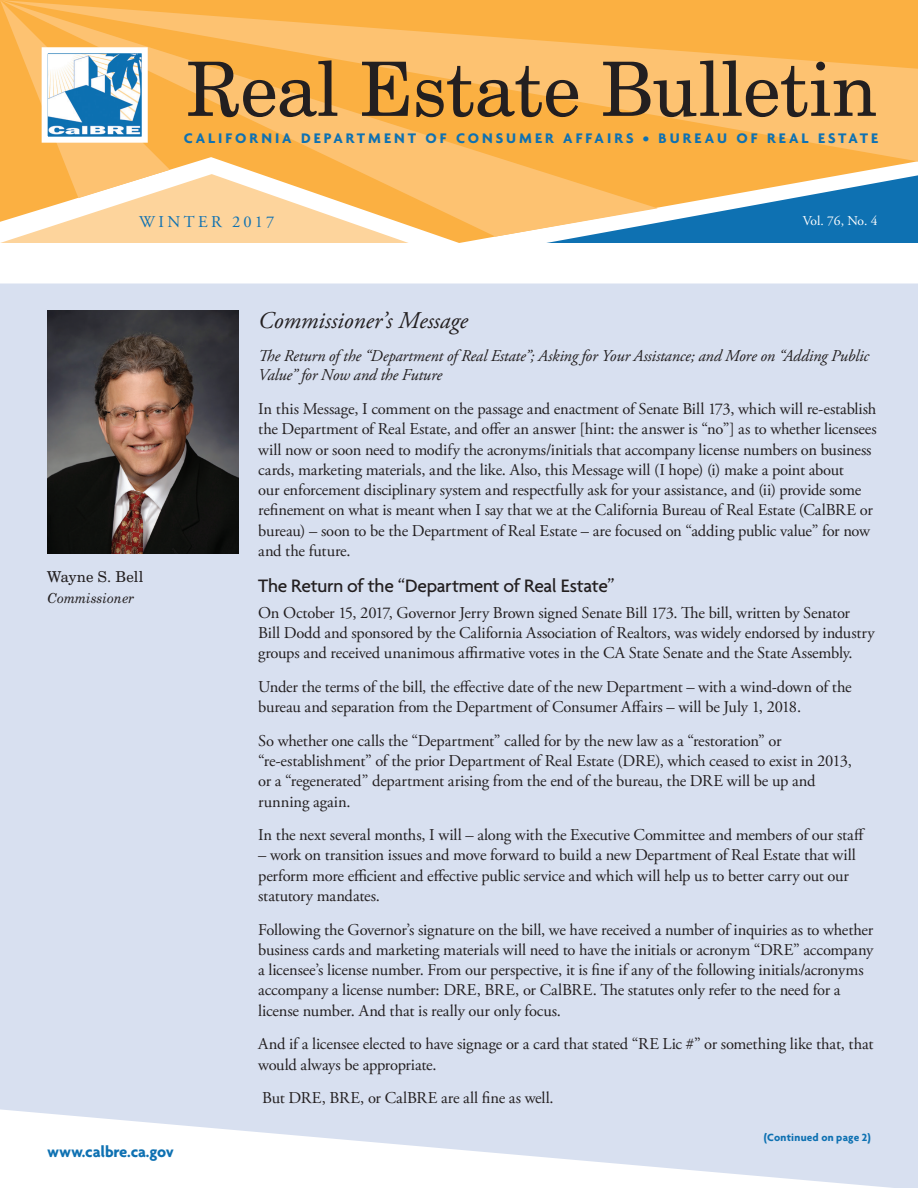
<style>
.page{position:relative;width:918px;height:1188px;background:#fff}
.page>*{position:absolute;margin:0;border:0;box-sizing:border-box;transform-origin:0 0}
.t1{font:75px "Century Schoolbook BT";color:#231f20}
.Body{font:italic 24px "Adobe Garamond Pro";letter-spacing:-.005em;color:#231f20}
.Level_2_Head{font:500 19.5px "Agenda";letter-spacing:-.015em;color:#231f20}
.Body-2{font:16.5px/20.2px "Adobe Garamond Pro";letter-spacing:-.01em;color:#231f20}
.Body-3{font:italic 16.5px/19.5px "Adobe Garamond Pro";letter-spacing:-.01em;color:#231f20}
.t2{font:700 16.5px "Agenda";letter-spacing:-.01em;color:#0e71b2}
.t3{font:16.5px "Adobe Garamond Pro";letter-spacing:.205em;color:#0e71b2}
.t4{font:700 15px "Agenda";letter-spacing:.2em;color:#0e71b2}
.Body-4{font:italic 15px/20.2px "Century Schoolbook EF";letter-spacing:.015em;color:#231f20}
.t5{font:13.5px "Adobe Garamond Pro";letter-spacing:-.015em;color:#fff}
.Body-5{font:700 11.25px "Agenda";letter-spacing:.02em;color:#0e71b2}
.s1{font-family:"Century Schoolbook BT";font-style:normal}
</style>
<div class="page">
<svg style="left:442px;top:161px;width:476px;height:82px;fill:#fbb042"></svg>
<svg style="left:658px;top:0;width:260px;height:161px;background:#fbb859"></svg>
<svg style="left:409px;top:0;width:249px;height:237px;background:#fbb858"></svg>
<svg style="left:546px;top:175px;width:372px;height:68px"></svg>
<div style="left:0;top:284px;width:918px;height:904px;background:#d8e0f0"></div>
<img style="left:47px;top:310px;width:191px;height:244px">
<svg style="left:0;top:0;width:409px;height:243px;background:#f2c179"></svg>
<p class="t1" style="left:186px;top:43px;width:693px">Real Estate Bulletin</p>
<p class="t4" style="left:184px;top:129px;width:696px">CALIFORNIA DEPARTMENT OF CONSUMER AFFAIRS • BUREAU OF REAL ESTATE</p>
<p class="t3" style="left:139px;top:212px;width:137px">WINTER 2017</p>
<p class="t5" style="left:803px;top:213px;width:76px">Vol. 76, No. 4</p>
<p class="Body-4" style="left:47px;top:567px;width:98px"><span class="s1">Wayne S. Bell<br></span>Commissioner</p>
<p class="t2" style="left:47px;top:1142px;width:128px">www.calbre.ca.gov</p>
<p class="Body" style="left:258px;top:306px;width:211px">Commissioner’s Message</p>
<p class="Body-3" style="left:258px;top:346px;width:612px">The Return of the “Department of Real Estate”; Asking for Your Assistance; and More on “Adding Public<br>Value” for Now and the Future</p>
<p class="Body-2" style="left:258px;top:399px;width:620px">In this Message, I comment on the passage and enactment of Senate Bill 173, which will re-establish the Department of Real Estate, and offer an answer [hint: the answer is “no”] as to whether licensees will now or soon need to modify the acronyms/initials that accompany license numbers on business cards, marketing materials, and the like. Also, this Message will (I hope) (i) make a point about<br>our enforcement disciplinary system and respectfully ask for your assistance, and (ii) provide some refinement on what is meant when I say that we at the California Bureau of Real Estate (CalBRE or bureau) – soon to be the Department of Real Estate – are focused on “adding public value” for now and the future.</p>
<p class="Level_2_Head" style="left:258px;top:574px;width:358px">The Return of the “Department of Real Estate”</p>
<p class="Body-2" style="left:258px;top:603px;width:618px">On October 15, 2017, Governor Jerry Brown signed Senate Bill 173. The bill, written by Senator<br>Bill Dodd and sponsored by the California Association of Realtors, was widely endorsed by industry groups and received unanimous affirmative votes in the CA State Senate and the State Assembly.</p>
<p class="Body-2" style="left:258px;top:677px;width:595px">Under the terms of the bill, the effective date of the new Department – with a wind-down of the bureau and separation from the Department of Consumer Affairs – will be July 1, 2018.</p>
<p class="Body-2" style="left:258px;top:731px;width:595px">So whether one calls the “Department” called for by the new law as a “restoration” or “re-establishment” of the prior Department of Real Estate (DRE), which ceased to exist in 2013, or a “regenerated” department arising from the end of the bureau, the DRE will be up and running again.</p>
<p class="Body-2" style="left:258px;top:825px;width:609px">In the next several months, I will – along with the Executive Committee and members of our staff</p>
<p class="Body-2" style="left:258px;top:846px;width:599px">– work on transition issues and move forward to build a new Department of Real Estate that will perform more efficient and effective public service and which will help us to better carry out our statutory mandates.</p>
<p class="Body-2" style="left:258px;top:920px;width:617px">Following the Governor’s signature on the bill, we have received a number of inquiries as to whether business cards and marketing materials will need to have the initials or acronym “DRE” accompany a licensee’s license number. From our perspective, it is fine if any of the following initials/acronyms accompany a license number: DRE, BRE, or CalBRE. The statutes only refer to the need for a license number. And that is really our only focus.</p>
<p class="Body-2" style="left:258px;top:1035px;width:617px">And if a licensee elected to have signage or a card that stated “RE Lic #” or something like that, that would always be appropriate.</p>
<p class="Body-2" style="left:262px;top:1089px;width:293px">But DRE, BRE, or CalBRE are all fine as well.</p>
<p class="Body-5" style="left:764px;top:1130px;width:108px">(Continued on page 2)</p>
</div>
